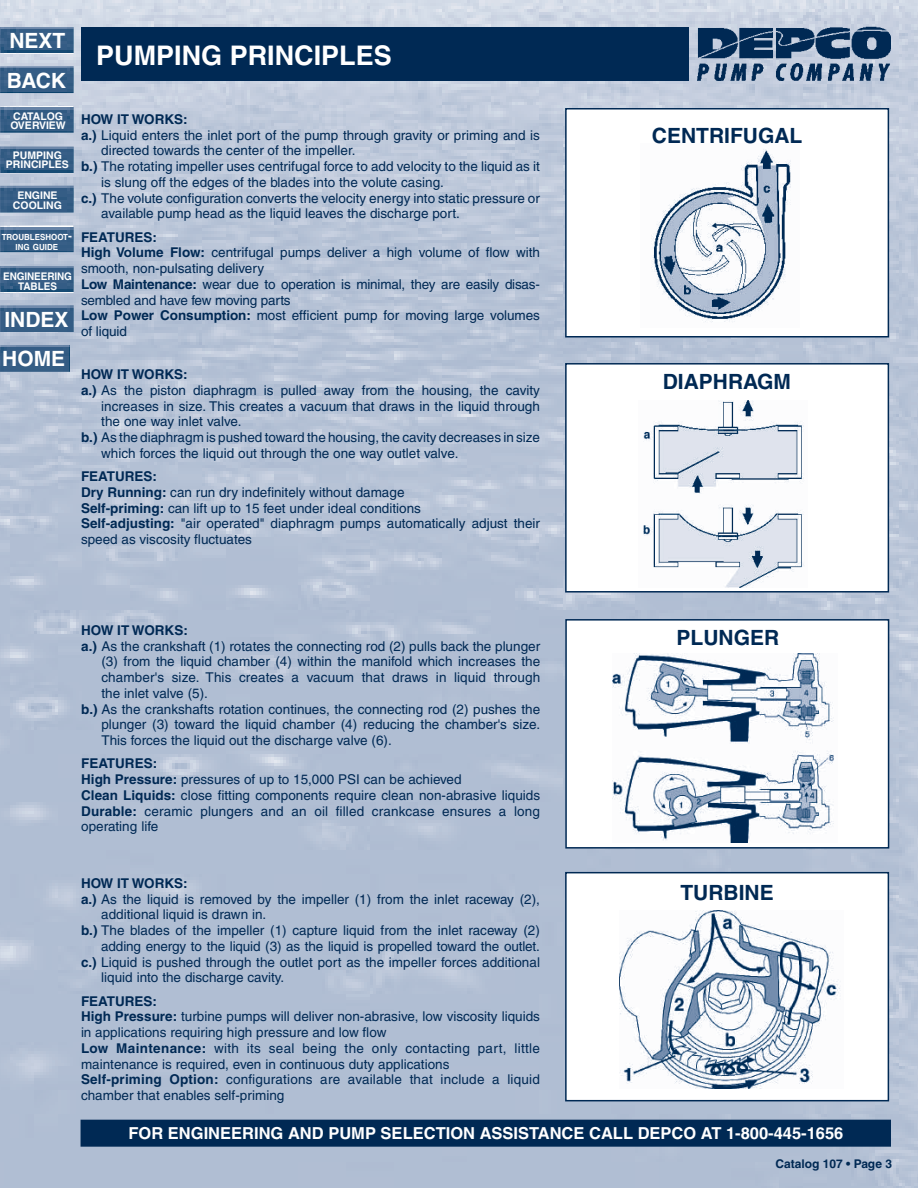
<style>
.page{position:relative;width:918px;height:1188px;background:#fff}
.page>*{position:absolute;margin:0;border:0;box-sizing:border-box;transform-origin:0 0}
.t1{font:700 27px "Helvetica";color:#fff}
.t2{font:700 21px "Helvetica";color:#002954}
.t3{font:700 21px "Helvetica";color:#fff}
.t4{font:700 16.5px "Helvetica";color:#fff}
.t5{font:13.5px/15.8px "Helvetica";color:#002954}
.t6{font:700 13.5px "Helvetica";color:#002954}
.t7{font:700 12px "Helvetica";color:#002954}
.t8{font:700 10.5px/9.8px "Helvetica";color:#fff;text-align:center}
.t9{font:700 10.5px/9.8px "Helvetica";color:#fff;text-align:center;scale:.95 1}
.t10{font:700 8.4px/9.8px "Helvetica";color:#fff;text-align:center;scale:.95 1}
.s1{font-size:12px}
.s2{font-weight:700}
</style>
<div class="page">
<img style="left:0;top:0;width:918px;height:1187px">
<div style="left:81px;top:1120px;width:809px;height:26px;background:#002954"></div>
<div style="left:81px;top:1120px;width:810px;height:27px;border:2px solid #002954"></div>
<img style="left:697px;top:27px;width:194px;height:54px">
<div style="left:81px;top:27px;width:607px;height:54px;background:#002954"></div>
<img style="left:0;top:27px;width:74px;height:106px">
<img style="left:0;top:146px;width:74px;height:106px">
<img style="left:0;top:266px;width:74px;height:65px">
<div style="left:566px;top:620px;width:323px;height:228px;background:#fff"></div>
<div style="left:565px;top:619px;width:324px;height:230px;border:2px solid #002954"></div>
<img style="left:613px;top:654px;width:221px;height:188px">
<div style="left:566px;top:109px;width:322px;height:228px;background:#fff"></div>
<div style="left:565px;top:108px;width:324px;height:230px;border:2px solid #002954"></div>
<img style="left:651px;top:149px;width:140px;height:173px">
<div style="left:566px;top:364px;width:322px;height:228px;background:#fff"></div>
<div style="left:565px;top:363px;width:324px;height:230px;border:2px solid #002954"></div>
<img style="left:643px;top:400px;width:161px;height:187px">
<div style="left:566px;top:873px;width:322px;height:228px;background:#fff"></div>
<div style="left:565px;top:872px;width:324px;height:229px;border:2px solid #002954"></div>
<img style="left:619px;top:911px;width:222px;height:177px">
<img style="left:0;top:345px;width:70px;height:26px">
<h2 class="t3" style="left:9px;top:29px;width:58px">NEXT</h2>
<h2 class="t3" style="left:7px;top:68px;width:61px">BACK</h2>
<p class="t8" style="left:10px;top:111px;width:57px;text-align:left">CATALOG<br>OVERVIEW</p>
<p class="t8" style="left:6px;top:150px;width:65px">PUMPING<br>PRINCIPLES</p>
<p class="t8" style="left:13px;top:191px;width:51px">ENGINE<br>COOLING</p>
<p class="t10" style="left:2px;top:233px;width:75px">TROUBLESHOOT<span class="s1">-<br></span>ING GUIDE</p>
<p class="t9" style="left:3px;top:272px;width:74px">ENGINEERING<br>TABLES</p>
<h2 class="t3" style="left:4px;top:307px;width:66px">INDEX</h2>
<h2 class="t3" style="left:2px;top:346px;width:64px">HOME</h2>
<h1 class="t1" style="left:96px;top:40px;width:297px">PUMPING PRINCIPLES</h1>
<p class="t6" style="left:81px;top:111px;width:108px">HOW IT WORKS:</p>
<p class="t5" style="left:81px;top:127px;width:460px"><span class="s2">a.)</span> Liquid enters the inlet port of the pump through gravity or priming and is</p>
<p class="t5" style="left:101px;top:143px;width:256px">directed towards the center of the impeller.</p>
<p class="t5" style="left:81px;top:159px;width:460px"><span class="s2">b.)</span> The rotating impeller uses centrifugal force to add velocity to the liquid as it</p>
<p class="t5" style="left:101px;top:174px;width:344px">is slung off the edges of the blades into the volute casing.</p>
<p class="t5" style="left:81px;top:190px;width:460px"><span class="s2">c.)</span> The volute configuration converts the velocity energy into static pressure or</p>
<p class="t5" style="left:101px;top:206px;width:360px">available pump head as the liquid leaves the discharge port.</p>
<p class="t5" style="left:81px;top:229px;width:461px"><span class="s2">FEATURES:<br>High Volume Flow:</span> centrifugal pumps deliver a high volume of flow with smooth, non-pulsating delivery<br><span class="s2">Low Maintenance:</span> wear due to operation is minimal, they are easily disas&shy;sembled and have few moving parts<br><span class="s2">Low Power Consumption:</span> most efficient pump for moving large volumes of liquid</p>
<p class="t6" style="left:81px;top:366px;width:108px">HOW IT WORKS:</p>
<p class="t5" style="left:81px;top:382px;width:460px"><span class="s2">a.)</span> As the piston diaphragm is pulled away from the housing, the cavity</p>
<p class="t5" style="left:101px;top:398px;width:440px">increases in size. This creates a vacuum that draws in the liquid through</p>
<p class="t5" style="left:101px;top:414px;width:142px">the one way inlet valve.</p>
<p class="t5" style="left:81px;top:429px;width:460px"><span class="s2">b.)</span> As the diaphragm is pushed toward the housing, the cavity decreases in size</p>
<p class="t5" style="left:101px;top:445px;width:359px">which forces the liquid out through the one way outlet valve.</p>
<p class="t5" style="left:81px;top:468px;width:461px"><span class="s2">FEATURES:<br>Dry Running:</span> can run dry indefinitely without damage<br><span class="s2">Self-priming:</span> can lift up to 15 feet under ideal conditions<br><span class="s2">Self-adjusting:</span> "air operated" diaphragm pumps automatically adjust their speed as viscosity fluctuates</p>
<h2 class="t2" style="left:652px;top:123px;width:152px">CENTRIFUGAL</h2>
<h2 class="t2" style="left:663px;top:370px;width:130px">DIAPHRAGM</h2>
<p class="t6" style="left:81px;top:622px;width:108px">HOW IT WORKS:</p>
<p class="t5" style="left:81px;top:638px;width:460px"><span class="s2">a.)</span> As the crankshaft (1) rotates the connecting rod (2) pulls back the plunger</p>
<p class="t5" style="left:101px;top:654px;width:440px">(3) from the liquid chamber (4) within the manifold which increases the</p>
<p class="t5" style="left:101px;top:670px;width:440px">chamber's size. This creates a vacuum that draws in liquid through</p>
<p class="t5" style="left:101px;top:685px;width:108px">the inlet valve (5).</p>
<p class="t5" style="left:81px;top:701px;width:460px"><span class="s2">b.)</span> As the crankshafts rotation continues, the connecting rod (2) pushes the</p>
<p class="t5" style="left:101px;top:717px;width:440px">plunger (3) toward the liquid chamber (4) reducing the chamber's size.</p>
<p class="t5" style="left:101px;top:733px;width:292px">This forces the liquid out the discharge valve (6).</p>
<p class="t5" style="left:81px;top:756px;width:461px"><span class="s2">FEATURES:<br>High Pressure:</span> pressures of up to 15,000 PSI can be achieved<br><span class="s2">Clean Liquids:</span> close fitting components require clean non-abrasive liquids <span class="s2">Durable:</span> ceramic plungers and an oil filled crankcase ensures a long operating life</p>
<p class="t6" style="left:81px;top:875px;width:108px">HOW IT WORKS:</p>
<p class="t5" style="left:81px;top:891px;width:460px"><span class="s2">a.)</span> As the liquid is removed by the impeller (1) from the inlet raceway (2),</p>
<p class="t5" style="left:101px;top:907px;width:167px">additional liquid is drawn in.</p>
<p class="t5" style="left:81px;top:923px;width:460px"><span class="s2">b.)</span> The blades of the impeller (1) capture liquid from the inlet raceway (2)</p>
<p class="t5" style="left:101px;top:938px;width:440px">adding energy to the liquid (3) as the liquid is propelled toward the outlet.</p>
<p class="t5" style="left:81px;top:954px;width:461px"><span class="s2">c.)</span> Liquid is pushed through the outlet port as the impeller forces additional</p>
<p class="t5" style="left:101px;top:970px;width:184px">liquid into the discharge cavity.</p>
<p class="t5" style="left:81px;top:993px;width:461px"><span class="s2">FEATURES:<br>High Pressure:</span> turbine pumps will deliver non-abrasive, low viscosity liquids in applications requiring high pressure and low flow<br><span class="s2">Low Maintenance:</span> with its seal being the only contacting part, little maintenance is required, even in continuous duty applications<br><span class="s2">Self-priming Option:</span> configurations are available that include a liquid chamber that enables self-priming</p>
<h2 class="t2" style="left:677px;top:626px;width:104px">PLUNGER</h2>
<h2 class="t2" style="left:680px;top:881px;width:95px">TURBINE</h2>
<p class="t4" style="left:129px;top:1124px;width:716px">FOR ENGINEERING AND PUMP SELECTION ASSISTANCE CALL DEPCO AT 1-800-445-1656</p>
<p class="t7" style="left:775px;top:1157px;width:118px">Catalog 107 • Page 3</p>
</div>
